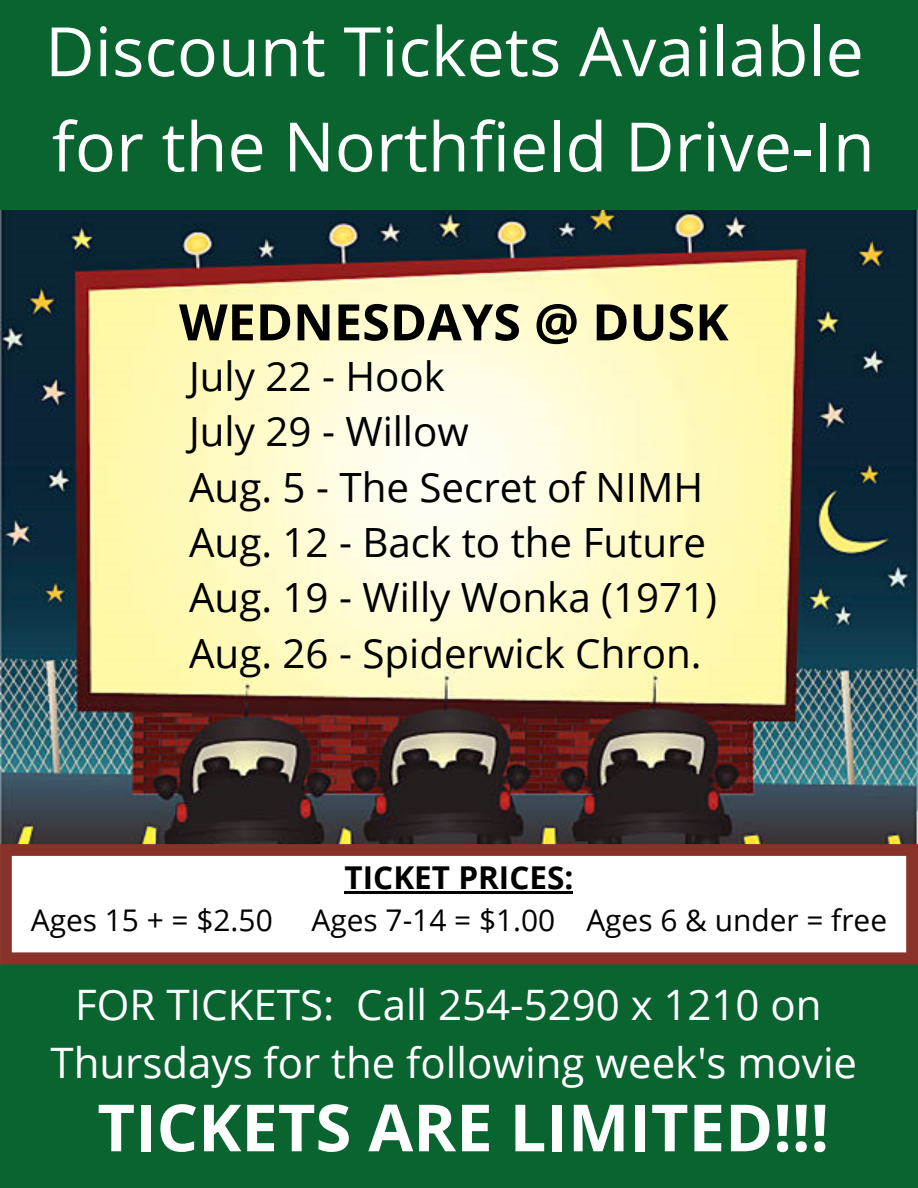
<style>
.page{position:relative;width:918px;height:1188px;background:#fff}
.page>*{position:absolute;margin:0;border:0;box-sizing:border-box;transform-origin:0 0}
.t1{font:68.1px/95.2px "Open Sans";color:#fff}
.t2{font:700 65.1px "Open Sans";color:#fff}
.t3{font:700 50.25px "Open Sans";color:#000}
.t4{font:42px/58.5px "Open Sans";color:#fff;text-align:center}
.t5{font:40.35px/55.5px "Open Sans";color:#000}
.t6{font:700 31.5px "Open Sans";color:#000}
.t7{font:29.85px "Open Sans";color:#000}
</style>
<div class="page">
<img style="left:0;top:209px;width:918px;height:635px">
<div style="left:0;top:0;width:918px;height:209px;background:#096430"></div>
<div style="left:0;top:964px;width:918px;height:224px;background:#096430"></div>
<svg style="left:0;top:844px;width:918px;height:120px"></svg>
<hr style="left:345px;top:891px;width:228px;height:3px;background:#000">
<h1 class="t1" style="left:45px;top:2px;width:831px">Discount Tickets Available for the Northfield Drive-In</h1>
<p class="t3" style="left:179px;top:287px;width:551px">WEDNESDAYS @ DUSK</p>
<p class="t5" style="left:189px;top:347px;width:529px">July 22 - Hook<br>July 29 - Willow<br>Aug. 5 - The Secret of NIMH<br>Aug. 12 - Back to the Future<br>Aug. 19 - Willy Wonka (1971)<br>Aug. 26 - Spiderwick Chron.</p>
<p class="t6" style="left:345px;top:856px;width:230px">TICKET PRICES:</p>
<p class="t7" style="left:31px;top:899px;width:243px">Ages 15 + = $2.50</p>
<p class="t7" style="left:312px;top:899px;width:577px">Ages 7-14 = $1.00 Ages 6 &amp; under = free</p>
<p class="t4" style="left:50px;top:974px;width:808px">FOR TICKETS: Call 254-5290 x 1210 on<br>Thursdays for the following week's movie</p>
<h2 class="t2" style="left:97px;top:1082px;width:733px">TICKETS ARE LIMITED!!!</h2>
</div>
